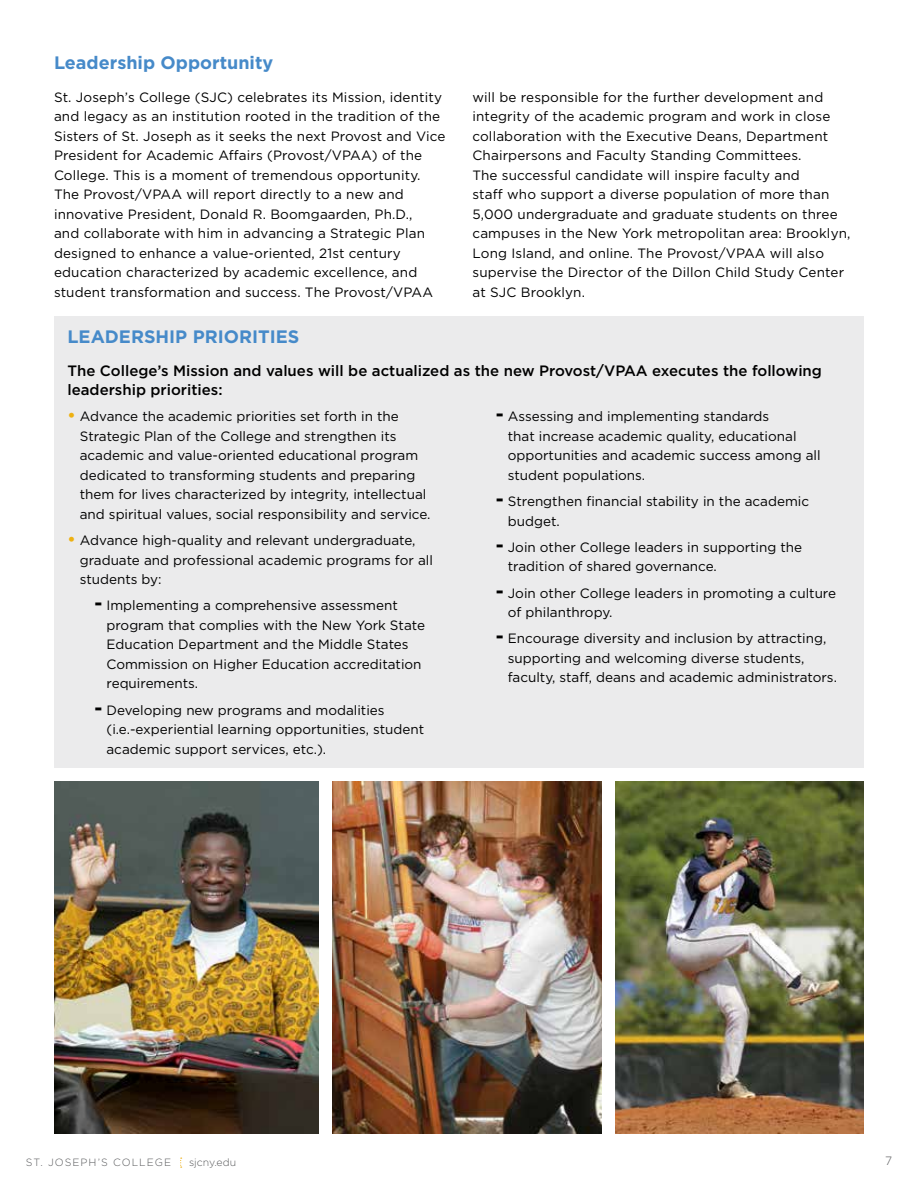
<style>
.page{position:relative;width:918px;height:1188px;background:#fff}
.page>*{position:absolute;margin:0;border:0;box-sizing:border-box;transform-origin:0 0}
.t1{font:700 18px "Gotham";color:#468ac9}
.t2{font:500 15px/19.5px "Gotham";color:#000}
.t3{font:13.5px/19.5px "Gotham";color:#000}
.t4{font:300 12px "Gotham";color:#58595b}
.t5{font:300 10.5px "Gotham";letter-spacing:.095em;color:#58595b}
.t6{font:300 10.5px "Gotham";color:#58595b}
.s1{font-weight:700;font-size:16.5px;color:#eeb111}
.s2{font-weight:700;font-size:19.5px}
</style>
<div class="page">
<div style="left:54px;top:316px;width:810px;height:452px;background:#ebebec"></div>
<img style="left:615px;top:782px;width:249px;height:352px">
<img style="left:54px;top:782px;width:265px;height:352px">
<svg style="left:180px;top:1158px;width:2px;height:10px"></svg>
<img style="left:332px;top:782px;width:270px;height:352px">
<h1 class="t1" style="left:54px;top:52px;width:221px">Leadership Opportunity</h1>
<p class="t3" style="left:54px;top:87px;width:393px">St. Joseph’s College (SJC) celebrates its Mission, identity and legacy as an institution rooted in the tradition of the Sisters of St. Joseph as it seeks the next Provost and Vice President for Academic Affairs (Provost/VPAA) of the College. This is a moment of tremendous opportunity.<br>The Provost/VPAA will report directly to a new and innovative President, Donald R. Boomgaarden, Ph.D.,<br>and collaborate with him in advancing a Strategic Plan designed to enhance a value-oriented, 21st century education characterized by academic excellence, and student transformation and success. The Provost/VPAA</p>
<p class="t3" style="left:472px;top:87px;width:380px">will be responsible for the further development and integrity of the academic program and work in close collaboration with the Executive Deans, Department Chairpersons and Faculty Standing Committees.<br>The successful candidate will inspire faculty and<br>staff who support a diverse population of more than 5,000 undergraduate and graduate students on three campuses in the New York metropolitan area: Brooklyn, Long Island, and online. The Provost/VPAA will also supervise the Director of the Dillon Child Study Center at SJC Brooklyn.</p>
<h1 class="t1" style="left:68px;top:326px;width:233px">LEADERSHIP PRIORITIES</h1>
<p class="t2" style="left:68px;top:360px;width:756px">The College’s Mission and values will be actualized as the new Provost/VPAA executes the following leadership priorities:</p>
<p class="t3" style="left:80px;top:407px;width:352px;text-indent:-12px"><span class="s1">•</span> Advance the academic priorities set forth in the Strategic Plan of the College and strengthen its academic and value-oriented educational program dedicated to transforming students and preparing them for lives characterized by integrity, intellectual and spiritual values, social responsibility and service.</p>
<p class="t3" style="left:80px;top:530px;width:355px;text-indent:-12px"><span class="s1">•</span> Advance high-quality and relevant undergraduate, graduate and professional academic programs for all students by:</p>
<p class="t3" style="left:107px;top:596px;width:320px;text-indent:-12px"><span class="s2">-</span> Implementing a comprehensive assessment program that complies with the New York State Education Department and the Middle States Commission on Higher Education accreditation requirements.</p>
<p class="t3" style="left:107px;top:700px;width:319px;text-indent:-12px"><span class="s2">-</span> Developing new programs and modalities (i.e.-experiential learning opportunities, student academic support services, etc.).</p>
<p class="t3" style="left:508px;top:407px;width:314px;text-indent:-12px"><span class="s2">-</span> Assessing and implementing standards<br>that increase academic quality, educational opportunities and academic success among all student populations.</p>
<p class="t3" style="left:508px;top:491px;width:303px;text-indent:-12px"><span class="s2">-</span> Strengthen financial stability in the academic budget.</p>
<p class="t3" style="left:508px;top:537px;width:296px;text-indent:-12px"><span class="s2">-</span> Join other College leaders in supporting the tradition of shared governance.</p>
<p class="t3" style="left:508px;top:583px;width:330px;text-indent:-12px"><span class="s2">-</span> Join other College leaders in promoting a culture of philanthropy.</p>
<p class="t3" style="left:508px;top:629px;width:331px;text-indent:-12px"><span class="s2">-</span> Encourage diversity and inclusion by attracting, supporting and welcoming diverse students, faculty, staff, deans and academic administrators.</p>
<p class="t5" style="left:26px;top:1157px;width:147px">ST. JOSEPH’S COLLEGE</p>
<p class="t6" style="left:189px;top:1157px;width:49px">sjcny.edu</p>
<p class="t4" style="left:885px;top:1155px;width:9px">7</p>
</div>
